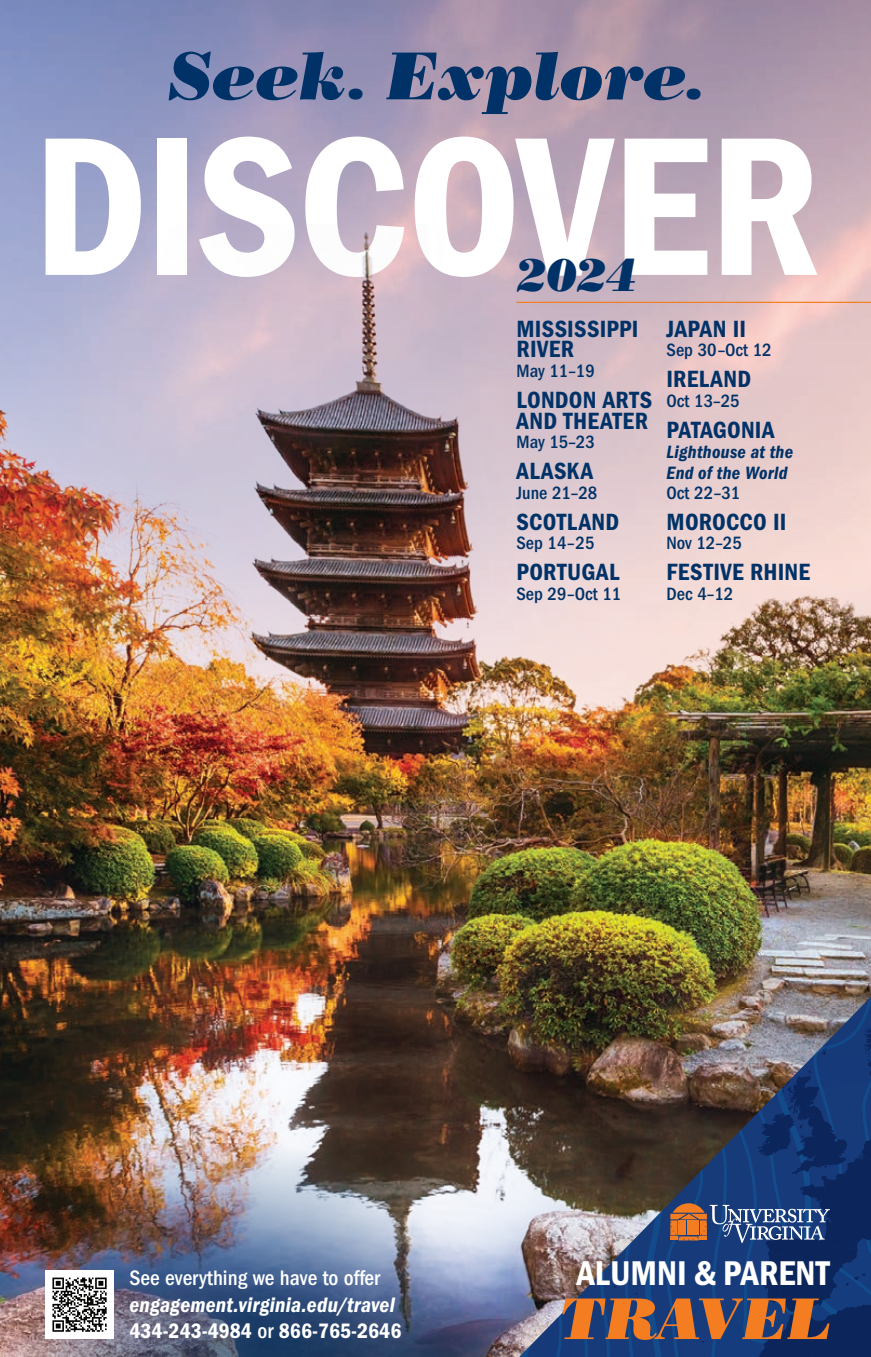
<style>
.page{position:relative;width:871px;height:1357px;background:#fff}
.page>*{position:absolute;margin:0;border:0;box-sizing:border-box;transform-origin:0 0}
.t1{font:204.3px "ITC Franklin Gothic Std Dm Cd";letter-spacing:-.015em;color:#fff}
.t2{font:italic 67.5px "Bodoni Std Poster";letter-spacing:-.015em;color:#003267}
.t3{font:italic 58.5px "Bodoni Std Poster";color:#f47d21}
.t4{font:italic 45.68px "Bodoni Std Poster";color:#003267}
.t5{font:35.55px "Franklin Gothic URW Con Dem";color:#fff}
.t6{font:24.3px/20.5px "ITC Franklin Gothic Std Dm Cd";letter-spacing:.01em;color:#003267}
.t7{font:21.6px "ITC Franklin Gothic Std Dm Cd It";letter-spacing:.01em;color:#fff}
.t8{font:500 condensed 21.6px "ITC Franklin Gothic Std";color:#fff}
.t9{font:21.6px "ITC Franklin Gothic Std Dm Cd";color:#fff}
.t10{font:500 condensed 18.45px "ITC Franklin Gothic Std";color:#003267}
.t11{font:18.45px/20.5px "ITC Franklin Gothic Std Dm Cd It";letter-spacing:.015em;color:#003267}
.s1{font-size:48.15px}
.s2{font-family:"ITC Franklin Gothic Std";font-weight:500;font-stretch:condensed}
</style>
<div class="page">
<img style="left:0;top:225px;width:871px;height:1132px">
<img style="left:12px;top:1143px;width:467px;height:214px">
<div style="left:45px;top:1270px;width:69px;height:69px;background:#fff"></div>
<svg style="left:52px;top:1277px;width:55px;height:55px"></svg>
<hr style="left:516px;top:302px;width:355px;height:1px;background:#f47d21">
<img style="left:519px;top:997px;width:352px;height:360px">
<h2 class="t2" style="left:168px;top:35px;width:536px">Seek<span class="s1">.</span> Explore<span class="s1">.</span></h2>
<h1 class="t1" style="left:33px;top:90px;width:789px">DISCOVER</h1>
<h3 class="t4" style="left:516px;top:247px;width:122px">2024</h3>
<p class="t6" style="left:516px;top:318px;width:123px">MISSISSIPPI<br>RIVER</p>
<p class="t10" style="left:516px;top:360px;width:80px">May 11–19</p>
<p class="t6" style="left:516px;top:390px;width:137px">LONDON ARTS<br>AND THEATER</p>
<p class="t10" style="left:516px;top:431px;width:80px">May 15–23</p>
<p class="t6" style="left:516px;top:461px;width:78px">ALASKA</p>
<p class="t10" style="left:516px;top:482px;width:82px">June 21–28</p>
<p class="t6" style="left:516px;top:512px;width:104px">SCOTLAND</p>
<p class="t10" style="left:516px;top:533px;width:79px">Sep 14–25</p>
<p class="t6" style="left:516px;top:562px;width:104px">PORTUGAL</p>
<p class="t10" style="left:516px;top:583px;width:106px">Sep 29–Oct 11</p>
<p class="t6" style="left:666px;top:318px;width:81px">JAPAN II</p>
<p class="t10" style="left:666px;top:340px;width:107px">Sep 30–Oct 12</p>
<p class="t6" style="left:666px;top:369px;width:86px">IRELAND</p>
<p class="t10" style="left:666px;top:390px;width:74px">Oct 13–25</p>
<p class="t6" style="left:666px;top:420px;width:109px">PATAGONIA</p>
<p class="t11" style="left:666px;top:442px;width:128px">Lighthouse at the<br>End of the World</p>
<p class="t10" style="left:666px;top:482px;width:75px">Oct 22–31</p>
<p class="t6" style="left:666px;top:511px;width:121px">MOROCCO II</p>
<p class="t10" style="left:666px;top:533px;width:77px">Nov 12–25</p>
<p class="t6" style="left:666px;top:562px;width:145px">FESTIVE RHINE</p>
<p class="t10" style="left:666px;top:583px;width:68px">Dec 4–12</p>
<p class="t8" style="left:129px;top:1266px;width:252px">See everything we have to offer</p>
<p class="t7" style="left:129px;top:1292px;width:267px">engagement.virginia.edu/travel</p>
<p class="t9" style="left:129px;top:1319px;width:273px">434-243-4984 <span class="s2">or</span> 866-765-2646</p>
<h3 class="t5" style="left:577px;top:1249px;width:255px">ALUMNI &amp; PARENT</h3>
<h3 class="t3" style="left:560px;top:1283px;width:271px">TRAVEL</h3>
</div>
